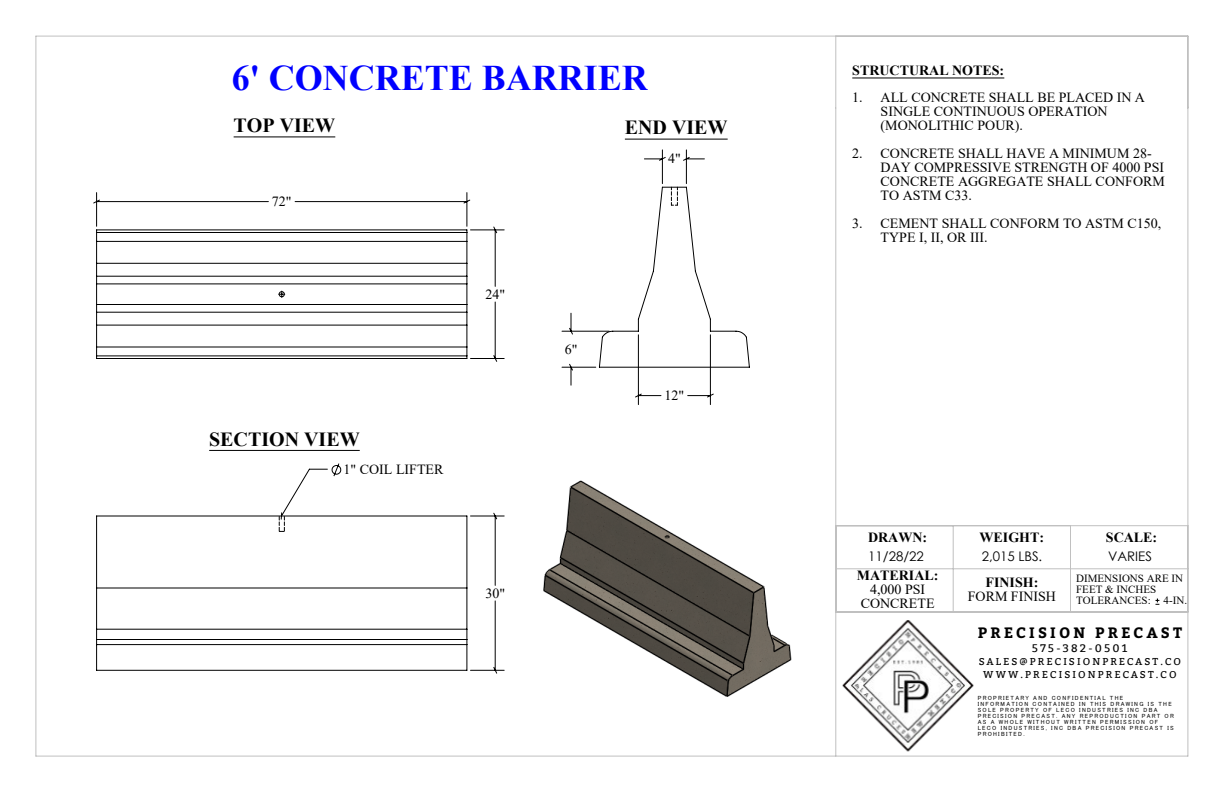
<style>
.page{position:relative;width:1224px;height:792px;background:#fff}
.page>*{position:absolute;margin:0;border:0;box-sizing:border-box;transform-origin:0 0}
.t1{font:700 36px "Times New Roman";color:#00f}
.t2{font:700 20px "Times New Roman";color:#000}
.t3{font:700 15px "Bitter";letter-spacing:.21em;color:#000}
.t4{font:14px/14px "Times New Roman";color:#000}
.t5{font:700 14px "Times New Roman";color:#000}
.t6{font:13.2px "Century Gothic";color:#000}
.t7{font:11px/11px "Times New Roman";color:#000}
.t8{font:11px "Bitter";letter-spacing:.21em;color:#000}
.t9{font:10px/13px "Bitter";letter-spacing:.21em;color:#000;text-align:center}
.t10{font:6px/6px "MS P Gothic";letter-spacing:.21em;color:#000}
</style>
<div class="page">
<img style="left:35px;top:35px;width:1154px;height:722px">
<hr style="left:852px;top:78px;width:152px;height:1px;background:#000">
<hr style="left:234px;top:137px;width:101px;height:1px;background:#000">
<hr style="left:625px;top:139px;width:103px;height:1px;background:#000">
<svg style="left:1156px;top:599px;width:3px;height:6px"></svg>
<hr style="left:836px;top:569px;width:352px;height:1px;background:#c0c0c0">
<hr style="left:836px;top:525px;width:352px;height:1px;background:#c0c0c0">
<hr style="left:1070px;top:526px;width:1px;height:86px;background:#c0c0c0">
<hr style="left:953px;top:526px;width:1px;height:86px;background:#c0c0c0">
<hr style="left:836px;top:108px;width:1px;height:648px;background:#c0c0c0">
<hr style="left:36px;top:36px;width:1152px;height:1px;background:#c0c0c0">
<hr style="left:36px;top:36px;width:1px;height:720px;background:#c0c0c0">
<hr style="left:36px;top:756px;width:1152px;height:1px;background:#c0c0c0">
<hr style="left:1188px;top:36px;width:1px;height:720px;background:#c0c0c0">
<hr style="left:836px;top:36px;width:1px;height:72px;background:#c0c0c0">
<hr style="left:836px;top:612px;width:352px;height:1px;background:#c0c0c0">
<svg style="left:93px;top:149px;width:621px;height:525px"></svg>
<svg style="left:96px;top:229px;width:372px;height:130px"></svg>
<hr style="left:97px;top:644px;width:370px;height:1px;background:#000">
<hr style="left:97px;top:670px;width:370px;height:1px;background:#000">
<hr style="left:97px;top:639px;width:370px;height:1px;background:#000">
<hr style="left:97px;top:629px;width:370px;height:1px;background:#000">
<svg style="left:96px;top:629px;width:1px;height:41px"></svg>
<svg style="left:467px;top:629px;width:1px;height:41px"></svg>
<hr style="left:97px;top:588px;width:370px;height:1px;background:#000">
<hr style="left:96px;top:588px;width:1px;height:41px;background:#000">
<hr style="left:467px;top:588px;width:1px;height:41px;background:#000">
<hr style="left:97px;top:516px;width:370px;height:1px;background:#000">
<hr style="left:96px;top:516px;width:1px;height:72px;background:#000">
<hr style="left:467px;top:516px;width:1px;height:72px;background:#000">
<svg style="left:279px;top:463px;width:62px;height:69px"></svg>
<svg style="left:599px;top:186px;width:151px;height:182px"></svg>
<img style="left:842px;top:620px;width:131px;height:131px">
<h1 class="t1" style="left:232px;top:52px;width:418px">6' CONCRETE BARRIER</h1>
<p class="t5" style="left:852px;top:60px;width:154px">STRUCTURAL NOTES:</p>
<p class="t4" style="left:881px;top:90px;width:266px;text-indent:-28px">1. ALL CONCRETE SHALL BE PLACED IN A<br>SINGLE CONTINUOUS OPERATION (MONOLITHIC POUR).</p>
<p class="t4" style="left:881px;top:146px;width:286px;text-indent:-28px">2. CONCRETE SHALL HAVE A MINIMUM 28-<br>DAY COMPRESSIVE STRENGTH OF 4000 PSI<br>CONCRETE AGGREGATE SHALL CONFORM<br>TO ASTM C33.</p>
<p class="t4" style="left:881px;top:216px;width:282px;text-indent:-28px">3. CEMENT SHALL CONFORM TO ASTM C150,<br>TYPE I, II, OR III.</p>
<h2 class="t2" style="left:234px;top:111px;width:103px">TOP VIEW</h2>
<h2 class="t2" style="left:625px;top:113px;width:104px">END VIEW</h2>
<p class="t4" style="left:668px;top:151px;width:14px">4"</p>
<p class="t4" style="left:272px;top:194px;width:21px">72"</p>
<p class="t4" style="left:485px;top:286px;width:21px">24"</p>
<h2 class="t2" style="left:209px;top:424px;width:152px">SECTION VIEW</h2>
<p class="t4" style="left:344px;top:462px;width:101px">1" COIL LIFTER</p>
<p class="t4" style="left:485px;top:585px;width:21px">30"</p>
<p class="t4" style="left:565px;top:341px;width:14px">6"</p>
<p class="t4" style="left:665px;top:388px;width:21px">12"</p>
<p class="t5" style="left:868px;top:527px;width:61px">DRAWN:</p>
<p class="t5" style="left:980px;top:527px;width:66px">WEIGHT:</p>
<p class="t5" style="left:1106px;top:527px;width:53px">SCALE:</p>
<p class="t5" style="left:857px;top:566px;width:83px">MATERIAL:</p>
<p class="t4" style="left:861px;top:582px;width:75px;text-align:center">4,000 PSI<br>CONCRETE</p>
<p class="t6" style="left:868px;top:547px;width:57px">11/28/22</p>
<p class="t6" style="left:982px;top:547px;width:62px">2,015 LBS.</p>
<p class="t6" style="left:1108px;top:547px;width:45px">VARIES</p>
<p class="t7" style="left:1076px;top:572px;width:112px">DIMENSIONS ARE IN<br>FEET &amp; INCHES<br>TOLERANCES: 4-IN.</p>
<p class="t3" style="left:978px;top:622px;width:206px">PRECISION PRECAST</p>
<p class="t8" style="left:1032px;top:642px;width:97px">575-382-0501</p>
<p class="t9" style="left:979px;top:655px;width:204px">SALES@PRECISIONPRECAST.CO<br>WWW.PRECISIONPRECAST.CO</p>
<p class="t10" style="left:978px;top:695px;width:198px">PROPRIETARY AND CONFIDENTIAL THE INFORMATION CONTAINED IN THIS DRAWING IS THE SOLE PROPERTY OF LECO INDUSTRIES INC DBA PRECISION PRECAST. ANY REPRODUCTION PART OR AS A WHOLE WITHOUT WRITTEN PERMISSION OF LECO INDUSTRIES, INC DBA PRECISION PRECAST IS PROHIBITED.</p>
<p class="t5" style="left:985px;top:572px;width:54px">FINISH:</p>
<p class="t4" style="left:968px;top:589px;width:90px">FORM FINISH</p>
</div>
